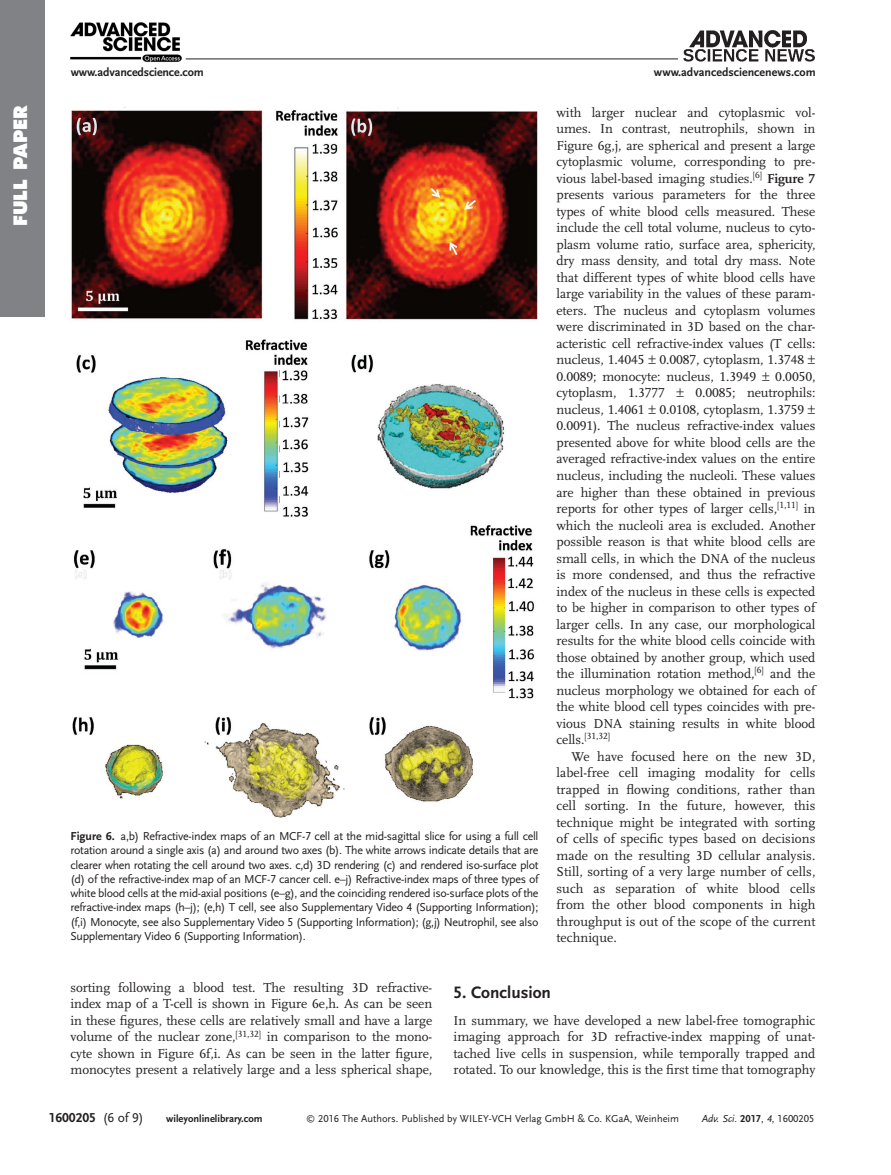
<style>
.page{position:relative;width:891px;height:1175px;background:#fff}
.page>*{position:absolute;margin:0;border:0;box-sizing:border-box;transform-origin:0 0}
.t1{font:800 18px "Futura";letter-spacing:.005em;color:#fff}
.t2{font:700 17.25px "Scala Sans LF";color:#231f20}
.t3{font:13.5px/16.5px "Scala LF";letter-spacing:-.005em;color:#231f20;text-align:justify}
.t4{font:700 13.5px "Scala Sans LF";color:#231f20}
.t5{font:12px/14.2px "Scala Sans LF";letter-spacing:-.025em;color:#231f20;text-align:justify}
.t6{font:700 12px "Scala Sans LF";color:#231f20}
.t7{font:10.5px "Scala Sans LF";color:#231f20}
.t8{font:700 10.5px "Scala Sans LF";color:#231f20}
.t9{font:italic 10.5px "Scala Sans LF";color:#231f20}
.t10{font:9.45px "Scala LF";color:#231f20}
.s1{font-weight:700}
.s2{font-size:13.5px}
.s3{font-weight:700;font-style:normal}
.s4{font-style:normal}
.s5{font-weight:400}
.s6{font-size:9px}
</style>
<div class="page">
<div style="left:0;top:0;width:44px;height:317px;background:#808285"></div>
<img style="left:70px;top:22px;width:112px;height:40px">
<hr style="left:186px;top:59px;width:492px;height:1px;background:#231f20">
<img style="left:683px;top:30px;width:132px;height:31px">
<img style="left:71px;top:107px;width:467px;height:711px">
<h1 class="t1" style="left:9px;top:226px;width:123px;rotate:-90deg">Full paper</h1>
<p class="t6" style="left:71px;top:65px;width:135px">www.advancedscience.com</p>
<p class="t6" style="left:654px;top:65px;width:163px">www.advancedsciencenews.com</p>
<p class="t5" style="left:71px;top:829px;width:470px"><span class="s1">Figure 6.</span> a,b) Refractive-index maps of an MCF-7 cell at the mid-sagittal slice for using a full cell rotation around a single axis (a) and around two axes (b). The white arrows indicate details that are clearer when rotating the cell around two axes. c,d) 3D rendering (c) and rendered iso-surface plot (d) of the refractive-index map of an MCF-7 cancer cell. e–j) Refractive-index maps of three types of white blood cells at the mid-axial positions (e–g), and the coinciding rendered iso-surface plots of the refractive-index maps (h–j); (e,h) T cell, see also Supplementary Video 4 (Supporting Information); (f,i) Monocyte, see also Supplementary Video 5 (Supporting Information); (g,j) Neutrophil, see also Supplementary Video 6 (Supporting Information).</p>
<p class="t3" style="left:556px;top:104px;width:260px;text-align:left">with larger nuclear and cytoplasmic vol&shy;umes. In contrast, neutrophils, shown in Figure 6g,j, are spherical and present a large cytoplasmic volume, corresponding to pre&shy;vious label-based imaging studies.<sup>[6]</sup> <span class="s1">Figure 7 </span>presents various parameters for the three types of white blood cells measured. These include the cell total volume, nucleus to cyto&shy;plasm volume ratio, surface area, sphericity, dry mass density, and total dry mass. Note that different types of white blood cells have large variability in the values of these param&shy;eters. The nucleus and cytoplasm volumes were discriminated in 3D based on the char&shy;acteristic cell refractive-index values (T cells: nucleus, 1.4045 0.0087, cytoplasm, 1.3748<br>0.0089; monocyte: nucleus, 1.3949</p>
<p class="t3" style="left:775px;top:368px;width:42px">0.0050,</p>
<p class="t3" style="left:556px;top:385px;width:260px;text-align:left;text-indent:139px">0.0085; neutrophils: nucleus, 1.4061 0.0108, cytoplasm, 1.3759<br>0.0091). The nucleus refractive-index values presented above for white blood cells are the averaged refractive-index values on the entire nucleus, including the nucleoli. These values are higher than these obtained in previous reports for other types of larger cells,<sup>[1,11]</sup> in which the nucleoli area is excluded. Another possible reason is that white blood cells are small cells, in which the DNA of the nucleus is more condensed, and thus the refractive index of the nucleus in these cells is expected to be higher in comparison to other types of larger cells. In any case, our morphological results for the white blood cells coincide with those obtained by another group, which used the illumination rotation method,<sup>[6]</sup> and the nucleus morphology we obtained for each of the white blood cell types coincides with pre&shy;vious DNA staining results in white blood</p>
<p class="t10" style="left:557px;top:731px;width:55px"><span class="s2">cells.</span>[31,32]</p>
<p class="t3" style="left:557px;top:748px;width:260px;text-indent:15px">We have focused here on the new 3D, label-free cell imaging modality for cells trapped in flowing conditions, rather than cell sorting. In the future, however, this technique might be integrated with sorting of cells of specific types based on decisions made on the resulting 3D cellular analysis.<br>Still, sorting of a very large number of cells, such as separation of white blood cells from the other blood components in high throughput is out of the scope of the current technique.</p>
<p class="t3" style="left:556px;top:385px;width:110px">cytoplasm, 1.3777</p>
<p class="t3" style="left:71px;top:979px;width:363px">sorting following a blood test. The resulting 3D refractive&shy;index map of a T-cell is shown in Figure 6e,h. As can be seen in these figures, these cells are relatively small and have a large volume of the nuclear zone,<sup>[31,32]</sup> in comparison to the mono&shy;cyte shown in Figure 6f,i. As can be seen in the latter figure, monocytes present a relatively large and a less spherical shape,</p>
<p class="t2" style="left:454px;top:982px;width:99px">5. Conclusion</p>
<p class="t3" style="left:454px;top:1012px;width:363px">In summary, we have developed a new label-free tomographic imaging approach for 3D refractive-index mapping of unat&shy;tached live cells in suspension, while temporally trapped and rotated. To our knowledge, this is the first time that tomography</p>
<p class="t9" style="left:702px;top:1113px;width:114px">Adv. Sci. <span class="s3">2017</span><span class="s4">,</span> 4<span class="s4">, 1600205</span></p>
<p class="t4" style="left:49px;top:1110px;width:97px">1600205 <span class="s5">(6 of 9)</span></p>
<p class="t8" style="left:166px;top:1113px;width:98px">wileyonlinelibrary.com</p>
<p class="t7" style="left:306px;top:1113px;width:374px"><span class="s6">©</span> 2016 The Authors. Published by WILEY-VCH Verlag GmbH &amp; Co. KGaA, Weinheim</p>
</div>
